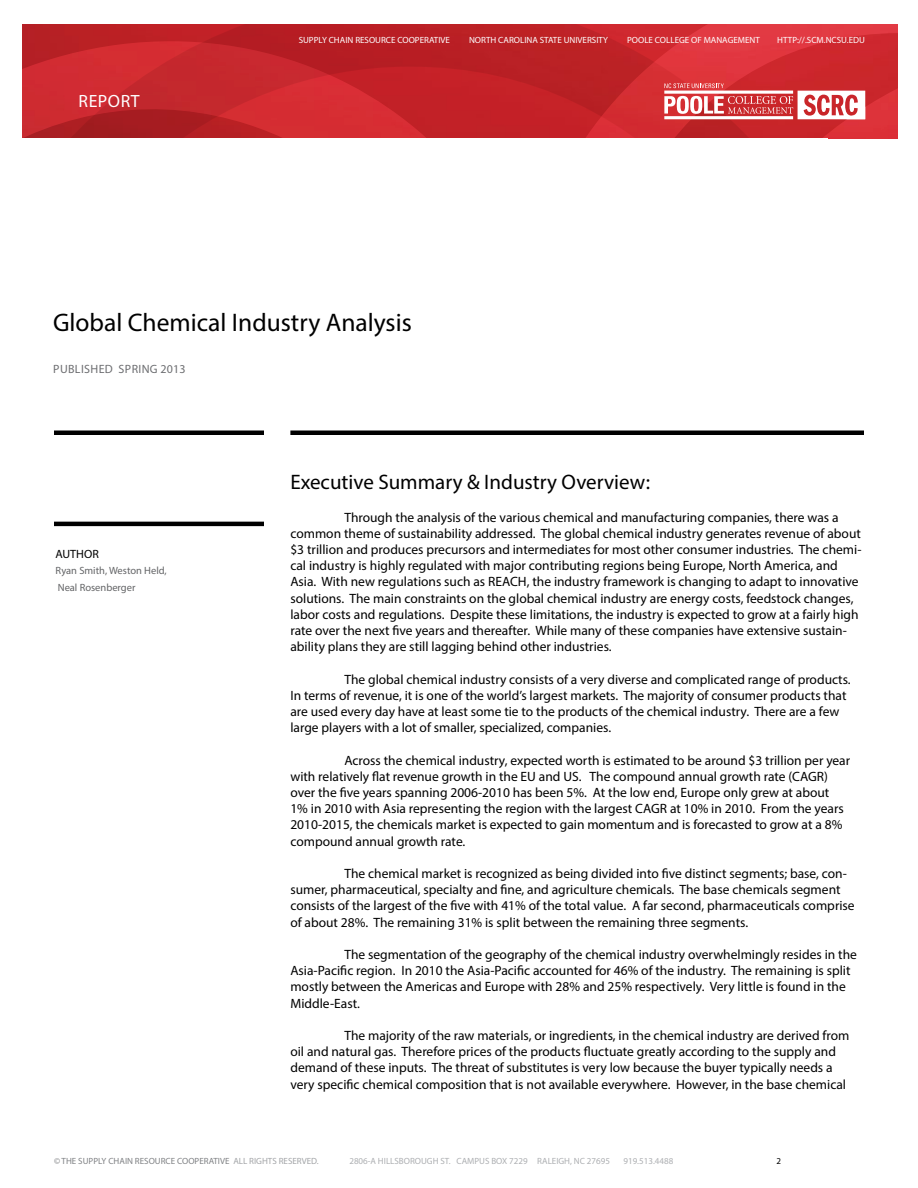
<style>
.page{position:relative;width:918px;height:1188px;background:#fff}
.page>*{position:absolute;margin:0;border:0;box-sizing:border-box;transform-origin:0 0}
.t1{font:25.5px "Myriad Pro";color:#000}
.t2{font:21px "Myriad Pro";color:#000}
.t3{font:17.7px "Myriad Pro";letter-spacing:.03em;color:#fff}
.t4{font:13.5px/16.2px "Myriad Pro";color:#000}
.t5{font:12px "Myriad Pro";letter-spacing:.03em;color:#6d6e71}
.t6{font:12px "Myriad Pro";color:#000}
.t7{font:10.5px/16.5px "Myriad Pro";color:#636466}
.t8{font:9px "Myriad Pro";color:#fff}
.t9{font:9px "Myriad Pro";color:#adafb2}
.t10{font:9px "Myriad Pro";color:#808285}
.t11{font:9px "Myriad Pro";color:#000}
.s1{color:#a3a5a8}
</style>
<div class="page">
<svg style="left:22px;top:24px;width:22px;height:114px;background:#c3262c"></svg>
<svg style="left:44px;top:24px;width:508px;height:114px;background:#c22329"></svg>
<svg style="left:552px;top:24px;width:204px;height:114px;background:#cc292f"></svg>
<svg style="left:664px;top:83px;width:92px;height:36px"></svg>
<svg style="left:756px;top:24px;width:142px;height:115px;background:#d64248"></svg>
<div style="left:54px;top:430px;width:210px;height:5px;background:#000"></div>
<div style="left:290px;top:430px;width:574px;height:5px;background:#000"></div>
<hr style="left:54px;top:522px;width:210px;height:4px;background:#000">
<h3 class="t3" style="left:79px;top:90px;width:63px">REPORT</h3>
<p class="t8" style="left:299px;top:34px;width:153px">SUPPLY CHAIN RESOURCE COOPERATIVE</p>
<p class="t8" style="left:469px;top:34px;width:141px">NORTH CAROLINA STATE UNIVERSITY</p>
<p class="t8" style="left:627px;top:34px;width:134px">POOLE COLLEGE OF MANAGEMENT</p>
<p class="t8" style="left:777px;top:34px;width:89px">HTTP://.SCM.NCSU.EDU</p>
<h1 class="t1" style="left:53px;top:306px;width:360px">Global Chemical Industry Analysis</h1>
<p class="t5" style="left:53px;top:361px;width:73px">PUBLISHED spring</p>
<p class="t5" style="left:161px;top:361px;width:26px">2013</p>
<p class="t6" style="left:56px;top:546px;width:45px">AUTHOR</p>
<p class="t7" style="left:56px;top:562px;width:113px">Ryan Smith, Weston Held,<br>Neal Rosenberger</p>
<h2 class="t2" style="left:290px;top:469px;width:361px">Executive Summary &amp; Industry Overview:</h2>
<p class="t4" style="left:290px;top:509px;width:573px;text-indent:54px">Through the analysis of the various chemical and manufacturing companies, there was a common theme of sustainability addressed. The global chemical industry generates revenue of about $3 trillion and produces precursors and intermediates for most other consumer industries. The chemi&shy;cal industry is highly regulated with major contributing regions being Europe, North America, and Asia. With new regulations such as REACH, the industry framework is changing to adapt to innovative solutions. The main constraints on the global chemical industry are energy costs, feedstock changes, labor costs and regulations. Despite these limitations, the industry is expected to grow at a fairly high rate over the next five years and thereafter. While many of these companies have extensive sustain&shy;ability plans they are still lagging behind other industries.</p>
<p class="t4" style="left:290px;top:671px;width:562px;text-indent:54px">The global chemical industry consists of a very diverse and complicated range of products.<br>In terms of revenue, it is one of the world’s largest markets. The majority of consumer products that are used every day have at least some tie to the products of the chemical industry. There are a few large players with a lot of smaller, specialized, companies.</p>
<p class="t4" style="left:290px;top:752px;width:561px;text-indent:54px">Across the chemical industry, expected worth is estimated to be around $3 trillion per year with relatively flat revenue growth in the EU and US. The compound annual growth rate (CAGR) over the five years spanning 2006-2010 has been 5%. At the low end, Europe only grew at about 1% in 2010 with Asia representing the region with the largest CAGR at 10% in 2010. From the years 2010-2015, the chemicals market is expected to gain momentum and is forecasted to grow at a 8% compound annual growth rate.</p>
<p class="t4" style="left:290px;top:865px;width:566px;text-indent:54px">The chemical market is recognized as being divided into five distinct segments; base, con&shy;sumer, pharmaceutical, specialty and fine, and agriculture chemicals. The base chemicals segment consists of the largest of the five with 41% of the total value. A far second, pharmaceuticals comprise of about 28%. The remaining 31% is split between the remaining three segments.</p>
<p class="t4" style="left:290px;top:946px;width:568px;text-indent:54px">The segmentation of the geography of the chemical industry overwhelmingly resides in the Asia-Pacific region. In 2010 the Asia-Pacific accounted for 46% of the industry. The remaining is split mostly between the Americas and Europe with 28% and 25% respectively. Very little is found in the Middle-East.</p>
<p class="t4" style="left:290px;top:1027px;width:560px;text-indent:54px">The majority of the raw materials, or ingredients, in the chemical industry are derived from oil and natural gas. Therefore prices of the products fluctuate greatly according to the supply and demand of these inputs. The threat of substitutes is very low because the buyer typically needs a very specific chemical composition that is not available everywhere. However, in the base chemical</p>
<p class="t10" style="left:54px;top:1155px;width:266px">© THE SUPPLY CHAIN RESOURCE COOPERATIVE <span class="s1">ALL RIGHTS RESERVED.</span></p>
<p class="t9" style="left:349px;top:1155px;width:262px">2806-A HILLSBOROUGH ST. CAMPUS BOX 7229 RALEIGH, NC 27695</p>
<p class="t9" style="left:623px;top:1155px;width:51px">919.513.4488</p>
<p class="t11" style="left:776px;top:1155px;width:6px">2</p>
</div>
